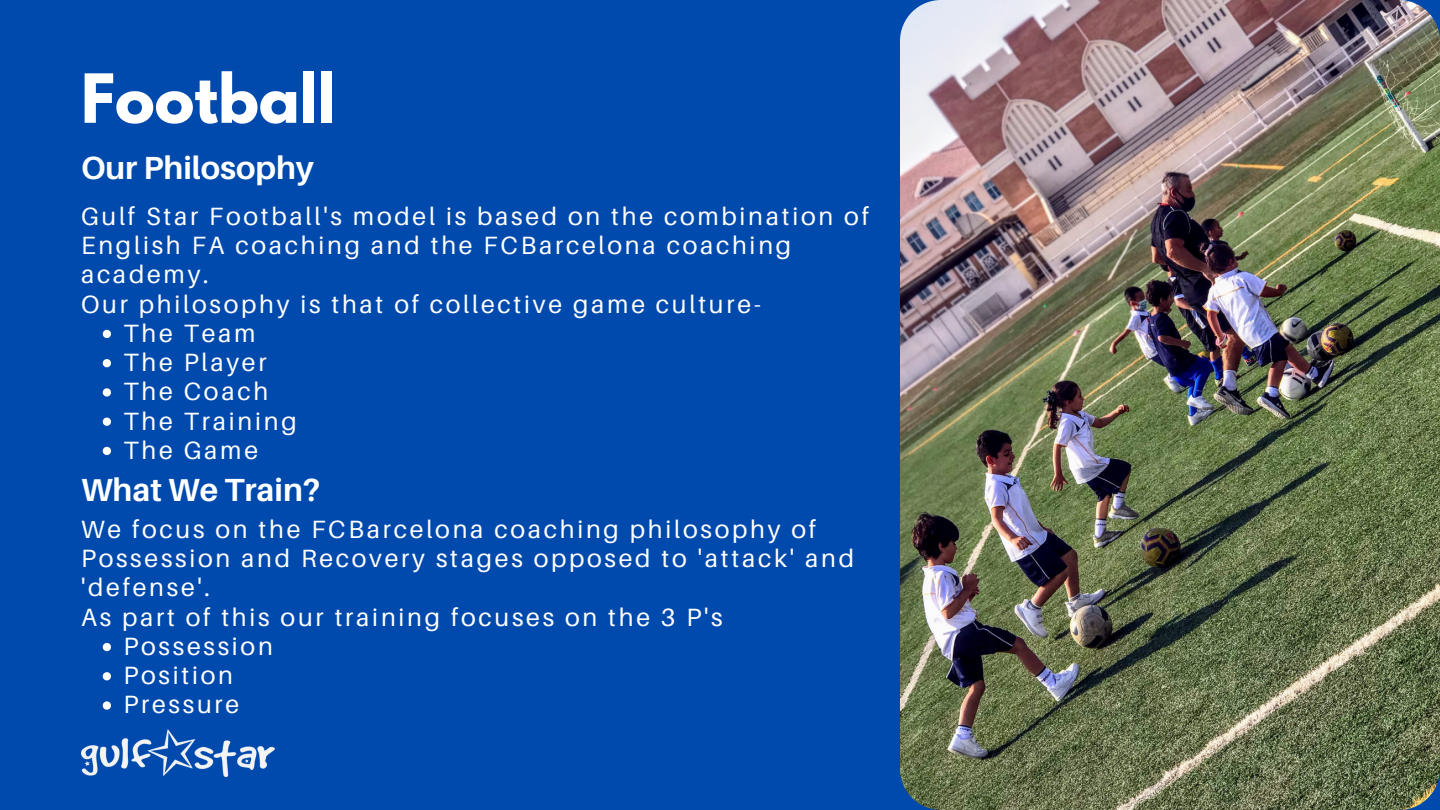
<style>
.page{position:relative;width:1440px;height:810px;background:#004aad}
.page>*{position:absolute;margin:0;border:0;box-sizing:border-box;transform-origin:0 0}
.t1{font:700 60px "League Spartan";color:#fff}
.t2{font:700 32px "Aileron";color:#fff}
.t3{font:25px/29.2px "Aileron";letter-spacing:.11em;color:#fff}
</style>
<div class="page">
<img style="left:900px;top:0;width:540px;height:810px;border-radius:41px">
<svg style="left:103px;top:330px;width:8px;height:8px"></svg>
<svg style="left:103px;top:359px;width:8px;height:8px"></svg>
<svg style="left:103px;top:388px;width:8px;height:9px"></svg>
<svg style="left:103px;top:418px;width:8px;height:8px"></svg>
<svg style="left:103px;top:447px;width:8px;height:8px"></svg>
<svg style="left:103px;top:643px;width:8px;height:8px"></svg>
<svg style="left:103px;top:672px;width:8px;height:8px"></svg>
<svg style="left:103px;top:701px;width:8px;height:9px"></svg>
<img style="left:81px;top:729px;width:193px;height:47px">
<p class="t1" style="left:81px;top:69px;width:256px">Football</p>
<p class="t2" style="left:81px;top:148px;width:235px">Our Philosophy</p>
<p class="t3" style="left:81px;top:201px;width:789px">Gulf Star Football's model is based on the combination of<br>English FA coaching and the FCBarcelona coaching academy.</p>
<p class="t3" style="left:81px;top:289px;width:681px">Our philosophy is that of collective game culture-</p>
<p class="t3" style="left:123px;top:318px;width:134px">The Team</p>
<p class="t3" style="left:123px;top:347px;width:145px">The Player</p>
<p class="t3" style="left:123px;top:376px;width:146px">The Coach</p>
<p class="t3" style="left:123px;top:406px;width:175px">The Training</p>
<p class="t3" style="left:123px;top:435px;width:136px">The Game</p>
<p class="t2" style="left:81px;top:470px;width:241px">What We Train?</p>
<p class="t3" style="left:81px;top:514px;width:775px">We focus on the FCBarcelona coaching philosophy of<br>Possession and Recovery stages opposed to 'attack' and 'defense'.</p>
<p class="t3" style="left:81px;top:602px;width:643px">As part of this our training focuses on the 3 P's</p>
<p class="t3" style="left:123px;top:631px;width:151px">Possession</p>
<p class="t3" style="left:123px;top:660px;width:111px">Position</p>
<p class="t3" style="left:123px;top:690px;width:117px">Pressure</p>
</div>
